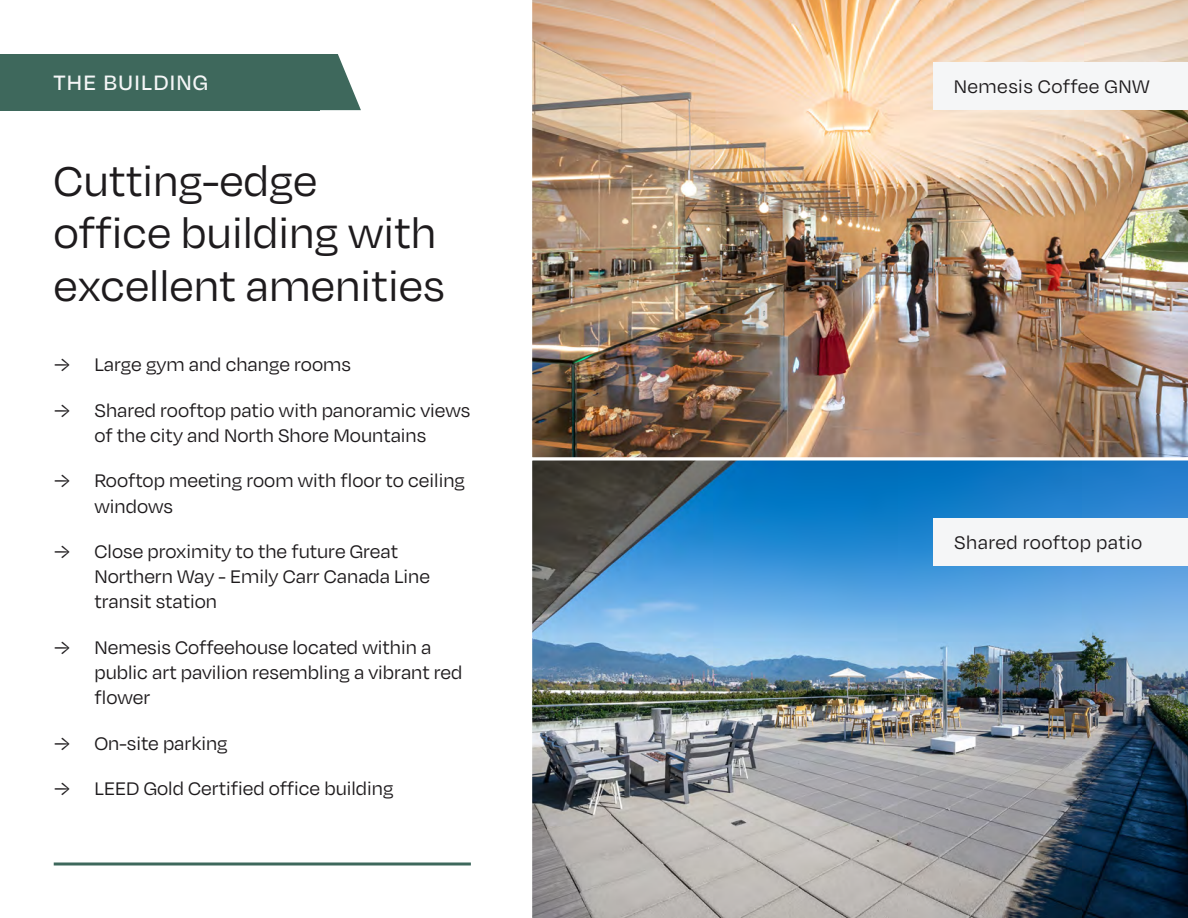
<style>
.page{position:relative;width:1188px;height:918px;background:#fff}
.page>*{position:absolute;margin:0;border:0;box-sizing:border-box;transform-origin:0 0}
.t1{font:48px/52.5px "Degular";color:#1e1b1d}
.t2{font:500 24px "Degular";letter-spacing:.05em;color:#f5f6f7}
.t3{font:21px/25.2px "Degular";color:#1e1b1d}
.t4{font:21px "Degular";letter-spacing:.02em;color:#1e1b1d}
</style>
<div class="page">
<img style="left:532px;top:0;width:656px;height:458px">
<img style="left:532px;top:460px;width:656px;height:458px">
<svg style="left:320px;top:54px;width:41px;height:56px"></svg>
<div style="left:0;top:54px;width:320px;height:56px;background:#3e685c"></div>
<div style="left:934px;top:63px;width:254px;height:47px;background:#f5f6f7"></div>
<div style="left:934px;top:518px;width:254px;height:47px;background:#f5f6f7"></div>
<div style="left:54px;top:862px;width:417px;height:4px;border:2px solid #3e685c"></div>
<p class="t2" style="left:54px;top:68px;width:156px">THE BUILDING</p>
<p class="t4" style="left:954px;top:74px;width:197px">Nemesis Coffee GNW</p>
<h1 class="t1" style="left:54px;top:153px;width:393px">Cutting-edge office building with excellent amenities</h1>
<p class="t3" style="left:54px;top:351px;width:298px">→ Large gym and change rooms</p>
<p class="t3" style="left:54px;top:397px;width:418px;text-align:center">→ Shared rooftop patio with panoramic views of the city and North Shore Mountains</p>
<p class="t3" style="left:95px;top:467px;width:372px;text-indent:-41px">→ Rooftop meeting room with floor to ceiling windows</p>
<p class="t3" style="left:95px;top:538px;width:337px;text-indent:-41px">→ Close proximity to the future Great<br>Northern Way - Emily Carr Canada Line transit station</p>
<p class="t3" style="left:95px;top:634px;width:369px;text-indent:-41px">→ Nemesis Coffeehouse located within a public art pavilion resembling a vibrant red flower</p>
<p class="t3" style="left:54px;top:730px;width:175px">→ On-site parking</p>
<p class="t3" style="left:54px;top:775px;width:341px">→ LEED Gold Certified office building</p>
<p class="t4" style="left:954px;top:530px;width:190px">Shared rooftop patio</p>
</div>
